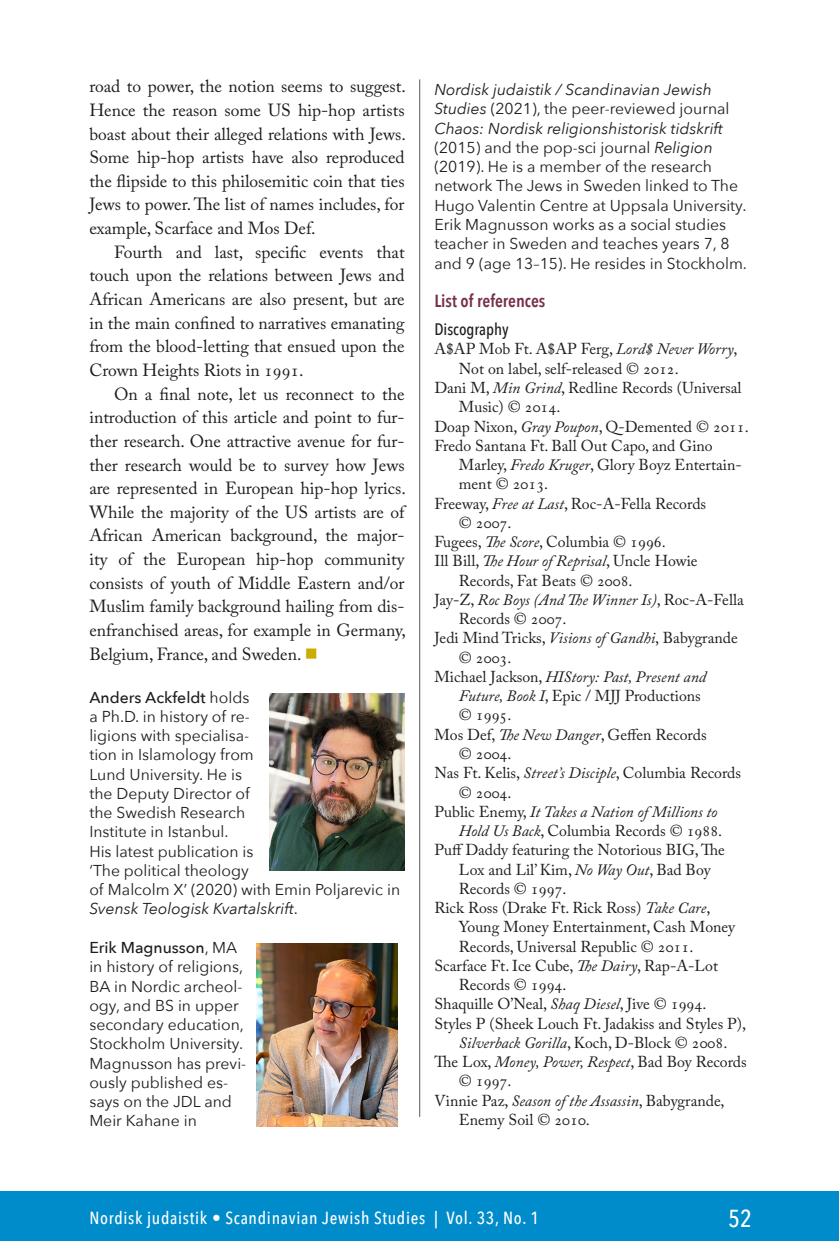
<style>
.page{position:relative;width:839px;height:1241px;background:#fff}
.page>*{position:absolute;margin:0;border:0;box-sizing:border-box;transform-origin:0 0}
.t1{font:500 24.5px "Avenir Next Condensed";color:#fff}
.Leipis{font:17.5px/23.6px "Adobe Caslon Pro";color:#1d1d1b;text-align:justify}
.t2{font:500 17.5px "Avenir Next Condensed";letter-spacing:.04em;color:#fff}
.viitteetotsikko{font:600 17.5px "Avenir Next Condensed";color:#762f4c}
.Viitteetalaotsikko{font:500 16.62px "Avenir Next Condensed";color:#1d1d1b}
.Kirjallisuus{font:15.75px/19.2px "Adobe Caslon Pro";color:#1d1d1b}
.Kirjoittajan_tiedot{font:15.75px/19.2px "Avenir Next";color:#1d1d1b}
.Kirjallisuus-2{font:italic 15.75px/19.2px "Adobe Caslon Pro";color:#1d1d1b}
.s1{color:#cbac00}
.s2{font-weight:500}
.s3{font-style:italic}
.s4{font-style:normal}
</style>
<div class="page">
<div style="left:0;top:1191px;width:838px;height:49px;background:#008bcb"></div>
<hr style="left:419px;top:79px;width:1px;height:1037px;background:#575756">
<img style="left:256px;top:943px;width:141px;height:183px">
<img style="left:269px;top:693px;width:135px;height:177px">
<p class="Leipis" style="left:89px;top:74px;width:318px">road to power, the notion seems to suggest.<br>Hence the reason some US hip-hop artists boast about their alleged relations with Jews.<br>Some hip-hop artists have also reproduced the flipside to this philosemitic coin that ties Jews to power. The list of names includes, for example, Scarface and Mos Def.</p>
<p class="Leipis" style="left:89px;top:240px;width:317px;text-indent:25px">Fourth and last, specific events that touch upon the relations between Jews and African Americans are also present, but are in the main confined to narratives emanating from the blood-letting that ensued upon the Crown Heights Riots in 1991.</p>
<p class="Leipis" style="left:89px;top:382px;width:319px;text-align:left;text-indent:25px">On a final note, let us reconnect to the introduction of this article and point to fur&shy;ther research. One attractive avenue for fur&shy;ther research would be to survey how Jews are represented in European hip-hop lyrics.<br>While the majority of the US artists are of African American background, the major&shy;ity of the European hip-hop community consists of youth of Middle Eastern and/or Muslim family background hailing from dis&shy;enfranchised areas, for example in Germany, Belgium, France, and Sweden. <span class="s1">■</span></p>
<p class="Kirjoittajan_tiedot" style="left:89px;top:686px;width:312px"><span class="s2">Anders Ackfeldt</span> holds<br>a Ph.D. in history of re-<br>ligions with specialisa-<br>tion in Islamology from<br>Lund University. He is<br>the Deputy Director of<br>the Swedish Research<br>Institute in Istanbul.<br>His latest publication is<br>‘The political theology<br>of Malcolm X’ (2020) with Emin Poljarevic in<br><span class="s3">Svensk Teologisk Kvartalskrift</span>.</p>
<p class="Kirjoittajan_tiedot" style="left:89px;top:937px;width:158px"><span class="s2">Erik Magnusson</span>, MA in history of religions,<br>BA in Nordic archeol&shy;ogy, and BS in upper secondary education,<br>Stockholm University.<br>Magnusson has previ&shy;ously published es&shy;says on the JDL and<br>Meir Kahane in</p>
<p class="Kirjoittajan_tiedot" style="left:434px;top:79px;width:314px"><span class="s3">Nordisk judaistik / Scandinavian Jewish Studies</span> (2021), the peer-reviewed journal <span class="s3">Chaos: Nordisk religionshistorisk tidskrift </span>(2015) and the pop-sci journal <span class="s3">Religion </span>(2019). He is a member of the research network The Jews in Sweden linked to The Hugo Valentin Centre at Uppsala University.<br>Erik Magnusson works as a social studies teacher in Sweden and teaches years 7, 8 and 9 (age 13–15). He resides in Stockholm.</p>
<h4 class="viitteetotsikko" style="left:434px;top:285px;width:112px">List of references</h4>
<h5 class="Viitteetalaotsikko" style="left:434px;top:319px;width:76px">Discography</h5>
<p class="Kirjallisuus" style="left:459px;top:339px;width:280px;text-indent:-24px">A$AP Mob Ft. A$AP Ferg, <span class="s3">Lord$ Never Worry</span>,<br>Not on label, self-released © 2012.</p>
<p class="Kirjallisuus" style="left:459px;top:378px;width:284px;text-indent:-24px">Dani M, <span class="s3">Min Grind</span>, Redline Records (Universal<br>Music) © 2014.</p>
<p class="Kirjallisuus" style="left:434px;top:416px;width:316px">Doap Nixon, <span class="s3">Gray Poupon</span>, Q-Demented © 2011.</p>
<p class="Kirjallisuus" style="left:459px;top:435px;width:283px;text-indent:-25px">Fredo Santana Ft. Ball Out Capo, and Gino<br>Marley, <span class="s3">Fredo Kruger</span>, Glory Boyz Entertain&shy;ment © 2013.</p>
<p class="Kirjallisuus" style="left:459px;top:493px;width:249px;text-indent:-25px">Freeway, <span class="s3">Free at Last</span>, Roc-A-Fella Records © 2007.</p>
<p class="Kirjallisuus" style="left:434px;top:532px;width:233px">Fugees, <span class="s3">The Score</span>, Columbia © 1996.</p>
<p class="Kirjallisuus" style="left:459px;top:551px;width:240px;text-indent:-25px">Ill Bill, <span class="s3">The Hour of Reprisal</span>, Uncle Howie<br>Records, Fat Beats © 2008.</p>
<p class="Kirjallisuus" style="left:459px;top:589px;width:286px;text-indent:-24px">Jay-Z, <span class="s3">Roc Boys (And The Winner Is)</span>, Roc-A-Fella<br>Records © 2007.</p>
<p class="Kirjallisuus" style="left:459px;top:628px;width:280px;text-indent:-24px">Jedi Mind Tricks, <span class="s3">Visions of Gandhi</span>, Babygrande © 2003.</p>
<p class="Kirjallisuus" style="left:459px;top:666px;width:249px;text-indent:-24px">Michael Jackson, <span class="s3">HIStory: Past, Present and<br>Future, Book I</span>, Epic / MJJ Productions © 1995.</p>
<p class="Kirjallisuus" style="left:459px;top:724px;width:249px;text-indent:-24px">Mos Def, <span class="s3">The New Danger</span>, Geffen Records © 2004.</p>
<p class="Kirjallisuus" style="left:459px;top:763px;width:283px;text-indent:-24px">Nas Ft. Kelis, <span class="s3">Street’s Disciple</span>, Columbia Records © 2004.</p>
<p class="Kirjallisuus-2" style="left:459px;top:801px;width:265px;text-indent:-24px"><span class="s4">Public Enemy,</span> It Takes a Nation of Millions to<br>Hold Us Back<span class="s4">, Columbia Records © 1988.</span></p>
<p class="Kirjallisuus" style="left:459px;top:840px;width:267px;text-indent:-24px">Puff Daddy featuring the Notorious BIG, The<br>Lox and Lil’ Kim, <span class="s3">No Way Out</span>, Bad Boy<br>Records © 1997.</p>
<p class="Kirjallisuus" style="left:459px;top:897px;width:278px;text-indent:-24px">Rick Ross (Drake Ft. Rick Ross) <span class="s3">Take Care</span>,<br>Young Money Entertainment, Cash Money<br>Records, Universal Republic © 2011.</p>
<p class="Kirjallisuus" style="left:459px;top:955px;width:261px;text-indent:-24px">Scarface Ft. Ice Cube, <span class="s3">The Dairy</span>, Rap-A-Lot<br>Records © 1994.</p>
<p class="Kirjallisuus" style="left:434px;top:994px;width:273px">Shaquille O’Neal, <span class="s3">Shaq Diesel</span>, Jive © 1994.</p>
<p class="Kirjallisuus" style="left:434px;top:1013px;width:313px;text-align:center">Styles P (Sheek Louch Ft. Jadakiss and Styles P),<br><span class="s3">Silverback Gorilla</span>, Koch, D-Block © 2008.</p>
<p class="Kirjallisuus" style="left:459px;top:1051px;width:289px;text-indent:-24px">The Lox, <span class="s3">Money, Power, Respect</span>, Bad Boy Records © 1997.</p>
<p class="Kirjallisuus" style="left:459px;top:1090px;width:267px;text-indent:-24px">Vinnie Paz, <span class="s3">Season of the Assassin</span>, Babygrande,<br>Enemy Soil © 2010.</p>
<p class="t2" style="left:89px;top:1207px;width:451px">Nordisk judaistik • Scandinavian Jewish Studies | Vol. 33, No. 1</p>
<h1 class="t1" style="left:728px;top:1203px;width:25px">52</h1>
</div>
